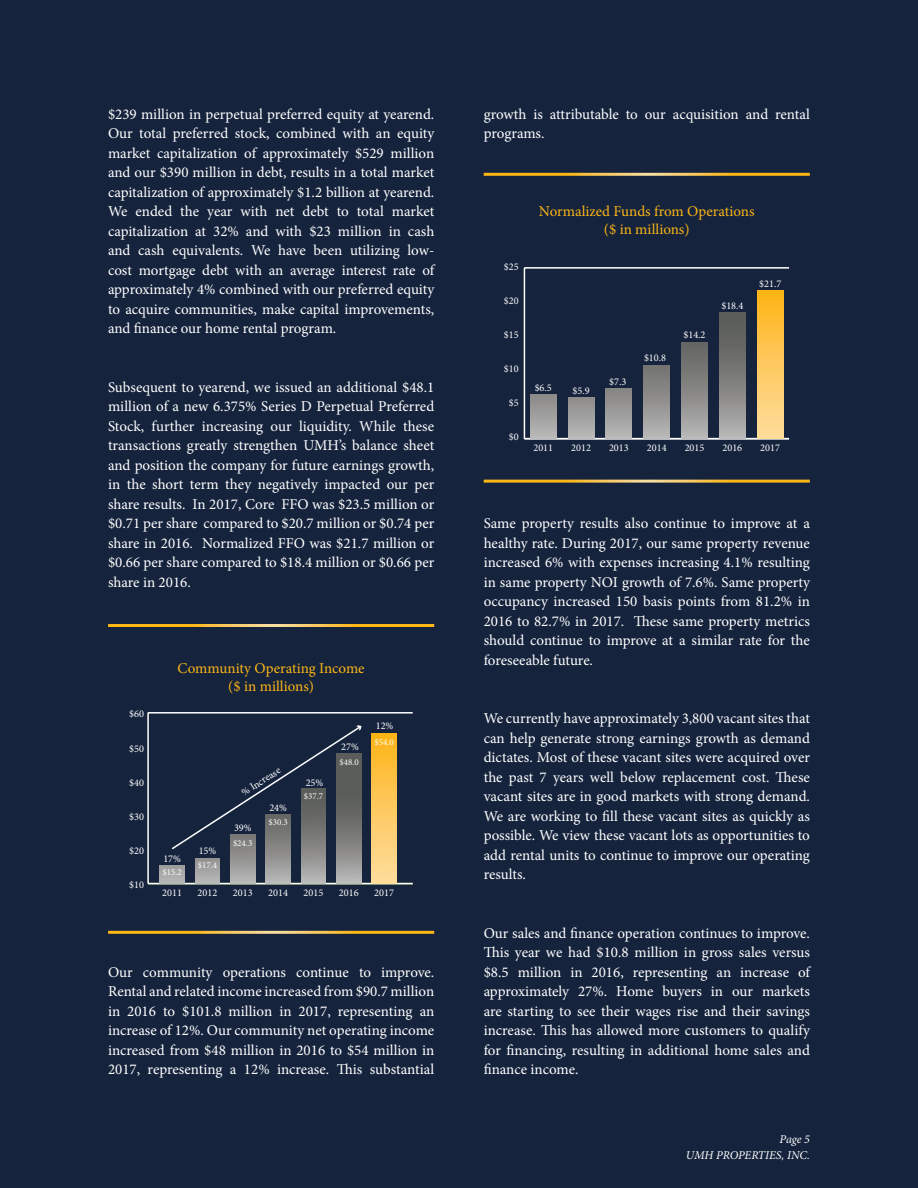
<style>
.page{position:relative;width:918px;height:1188px;background:#15233d}
.page>*{position:absolute;margin:0;border:0;box-sizing:border-box;transform-origin:0 0}
.t1{font:15px/19.5px "Minion Pro";letter-spacing:-.005em;color:#fff;text-align:justify}
.t2{font:15px "Minion Pro";color:#fcb615}
.t3{font:italic 12px "Minion Pro";letter-spacing:-.005em;color:#fff}
.t4{font:10.35px "Minion Pro";color:#fff}
.t5{font:9px "Minion Pro";color:#fff}
</style>
<div class="page">
<hr style="left:484px;top:173px;width:326px;height:3px;background:#fff">
<hr style="left:484px;top:480px;width:326px;height:3px;background:#fff">
<hr style="left:108px;top:624px;width:326px;height:3px;background:#fff">
<hr style="left:108px;top:931px;width:326px;height:3px;background:#fff">
<svg style="left:172px;top:725px;width:190px;height:126px"></svg>
<hr style="left:147px;top:713px;width:2px;height:171px;background:#fff">
<hr style="left:148px;top:883px;width:265px;height:1px;background:#fff">
<hr style="left:148px;top:712px;width:265px;height:2px;background:#fff">
<svg style="left:160px;top:866px;width:25px;height:18px"></svg>
<div style="left:195px;top:858px;width:25px;height:26px;background:linear-gradient(to bottom,#929190,#b9b8b8)"></div>
<div style="left:230px;top:835px;width:25px;height:49px;background:linear-gradient(to bottom,#757472,#b9b8b9)"></div>
<div style="left:266px;top:814px;width:25px;height:70px;background:linear-gradient(to bottom,#5f605d,#b5b5b5)"></div>
<div style="left:301px;top:789px;width:25px;height:95px;background:linear-gradient(to bottom,#4d4f4b,#b2b1b1)"></div>
<svg style="left:336px;top:754px;width:25px;height:130px;background:#767774"></svg>
<div style="left:372px;top:733px;width:25px;height:151px;background:linear-gradient(to bottom,#fdb419,#ffdea0)"></div>
<hr style="left:524px;top:268px;width:1px;height:171px;background:#fff">
<hr style="left:524px;top:438px;width:265px;height:1px;background:#fff">
<hr style="left:524px;top:267px;width:265px;height:2px;background:#fff">
<div style="left:530px;top:394px;width:26px;height:45px;background:linear-gradient(to bottom,#898886,#b9baba)"></div>
<div style="left:568px;top:398px;width:26px;height:41px;background:linear-gradient(to bottom,#8d8c8b,#bababa)"></div>
<div style="left:606px;top:389px;width:26px;height:50px;background:linear-gradient(to bottom,#848381,#b9b8b9)"></div>
<div style="left:644px;top:366px;width:26px;height:73px;background:linear-gradient(to bottom,#70706d,#b7b7b7)"></div>
<div style="left:682px;top:342px;width:26px;height:97px;background:linear-gradient(to bottom,#5f605c,#b4b4b4)"></div>
<div style="left:719px;top:313px;width:26px;height:126px;background:linear-gradient(to bottom,#4e514d,#b0afaf)"></div>
<div style="left:757px;top:290px;width:26px;height:149px;background:linear-gradient(to bottom,#fdb418,#ffdea0)"></div>
<p class="t1" style="left:108px;top:104px;width:328px">$239 million in perpetual preferred equity at yearend.<br>Our total preferred stock, combined with an equity market capitalization of approximately $529 million and our $390 million in debt, results in a total market capitalization of approximately $1.2 billion at yearend.<br>We ended the year with net debt to total market capitalization at 32% and with $23 million in cash and cash equivalents. We have been utilizing low&shy;cost mortgage debt with an average interest rate of approximately 4% combined with our preferred equity to acquire communities, make capital improvements, and finance our home rental program.</p>
<p class="t1" style="left:108px;top:377px;width:328px">Subsequent to yearend, we issued an additional $48.1 million of a new 6.375% Series D Perpetual Preferred Stock, further increasing our liquidity. While these transactions greatly strengthen UMH’s balance sheet and position the company for future earnings growth, in the short term they negatively impacted our per share results. In 2017, Core FFO was $23.5 million or $0.71 per share compared to $20.7 million or $0.74 per share in 2016. Normalized FFO was $21.7 million or $0.66 per share compared to $18.4 million or $0.66 per share in 2016.</p>
<p class="t4" style="left:129px;top:707px;width:16px">$60</p>
<p class="t4" style="left:129px;top:741px;width:16px">$50</p>
<p class="t4" style="left:129px;top:776px;width:16px">$40</p>
<p class="t4" style="left:129px;top:810px;width:16px">$30</p>
<p class="t4" style="left:129px;top:844px;width:16px">$20</p>
<p class="t4" style="left:129px;top:878px;width:16px">$10</p>
<p class="t2" style="left:178px;top:658px;width:189px">Community Operating Income</p>
<p class="t2" style="left:228px;top:676px;width:87px">($ in millions)</p>
<p class="t4" style="left:163px;top:852px;width:19px">17%</p>
<p class="t5" style="left:163px;top:866px;width:21px">$15.2</p>
<p class="t4" style="left:199px;top:844px;width:19px">15%</p>
<p class="t5" style="left:198px;top:859px;width:21px">$17.4</p>
<p class="t4" style="left:239px;top:787px;width:46px;rotate:-33deg">% Increase</p>
<p class="t4" style="left:234px;top:821px;width:19px">39%</p>
<p class="t5" style="left:233px;top:837px;width:21px">$24.3</p>
<p class="t4" style="left:269px;top:801px;width:19px">24%</p>
<p class="t5" style="left:269px;top:816px;width:21px">$30.3</p>
<p class="t4" style="left:306px;top:776px;width:19px">25%</p>
<p class="t5" style="left:304px;top:790px;width:21px">$37.7</p>
<p class="t4" style="left:341px;top:740px;width:19px">27%</p>
<p class="t5" style="left:339px;top:756px;width:21px">$48.0</p>
<p class="t4" style="left:376px;top:719px;width:19px">12%</p>
<p class="t5" style="left:374px;top:736px;width:21px">$54.0</p>
<p class="t4" style="left:162px;top:885px;width:21px">2011</p>
<p class="t4" style="left:198px;top:885px;width:21px">2012</p>
<p class="t4" style="left:233px;top:885px;width:21px">2013</p>
<p class="t4" style="left:268px;top:885px;width:21px">2014</p>
<p class="t4" style="left:304px;top:885px;width:21px">2015</p>
<p class="t4" style="left:339px;top:885px;width:21px">2016</p>
<p class="t4" style="left:374px;top:885px;width:21px">2017</p>
<p class="t1" style="left:108px;top:962px;width:328px">Our community operations continue to improve.<br>Rental and related income increased from $90.7 million in 2016 to $101.8 million in 2017, representing an increase of 12%. Our community net operating income increased from $48 million in 2016 to $54 million in 2017, representing a 12% increase. This substantial</p>
<p class="t1" style="left:484px;top:104px;width:328px">growth is attributable to our acquisition and rental programs.</p>
<p class="t4" style="left:504px;top:259px;width:16px">$25</p>
<p class="t4" style="left:504px;top:293px;width:16px">$20</p>
<p class="t4" style="left:504px;top:328px;width:16px">$15</p>
<p class="t4" style="left:504px;top:362px;width:16px">$10</p>
<p class="t4" style="left:509px;top:396px;width:11px">$5</p>
<p class="t4" style="left:509px;top:430px;width:11px">$0</p>
<p class="t2" style="left:539px;top:201px;width:217px">Normalized Funds from Operations</p>
<p class="t2" style="left:604px;top:219px;width:87px">($ in millions)</p>
<p class="t4" style="left:535px;top:380px;width:19px">$6.5</p>
<p class="t4" style="left:573px;top:384px;width:19px">$5.9</p>
<p class="t4" style="left:609px;top:375px;width:19px">$7.3</p>
<p class="t4" style="left:644px;top:351px;width:24px">$10.8</p>
<p class="t4" style="left:683px;top:328px;width:24px">$14.2</p>
<p class="t4" style="left:721px;top:299px;width:24px">$18.4</p>
<p class="t4" style="left:759px;top:276px;width:24px">$21.7</p>
<p class="t4" style="left:533px;top:440px;width:21px">2011</p>
<p class="t4" style="left:571px;top:440px;width:21px">2012</p>
<p class="t4" style="left:609px;top:440px;width:21px">2013</p>
<p class="t4" style="left:647px;top:440px;width:21px">2014</p>
<p class="t4" style="left:685px;top:440px;width:21px">2015</p>
<p class="t4" style="left:722px;top:440px;width:21px">2016</p>
<p class="t4" style="left:760px;top:440px;width:21px">2017</p>
<p class="t1" style="left:484px;top:514px;width:328px">Same property results also continue to improve at a healthy rate. During 2017, our same property revenue increased 6% with expenses increasing 4.1% resulting in same property NOI growth of 7.6%. Same property occupancy increased 150 basis points from 81.2% in 2016 to 82.7% in 2017. These same property metrics should continue to improve at a similar rate for the foreseeable future.</p>
<p class="t1" style="left:484px;top:709px;width:328px">We currently have approximately 3,800 vacant sites that can help generate strong earnings growth as demand dictates. Most of these vacant sites were acquired over the past 7 years well below replacement cost. These vacant sites are in good markets with strong demand.<br>We are working to fill these vacant sites as quickly as possible. We view these vacant lots as opportunities to add rental units to continue to improve our operating results.</p>
<p class="t1" style="left:484px;top:923px;width:328px">Our sales and finance operation continues to improve.<br>This year we had $10.8 million in gross sales versus $8.5 million in 2016, representing an increase of approximately 27%. Home buyers in our markets are starting to see their wages rise and their savings increase. This has allowed more customers to qualify for financing, resulting in additional home sales and finance income.</p>
<p class="t3" style="left:780px;top:1131px;width:32px">Page 5</p>
<p class="t3" style="left:686px;top:1147px;width:126px">UMH PROPERTIES, INC.</p>
</div>
